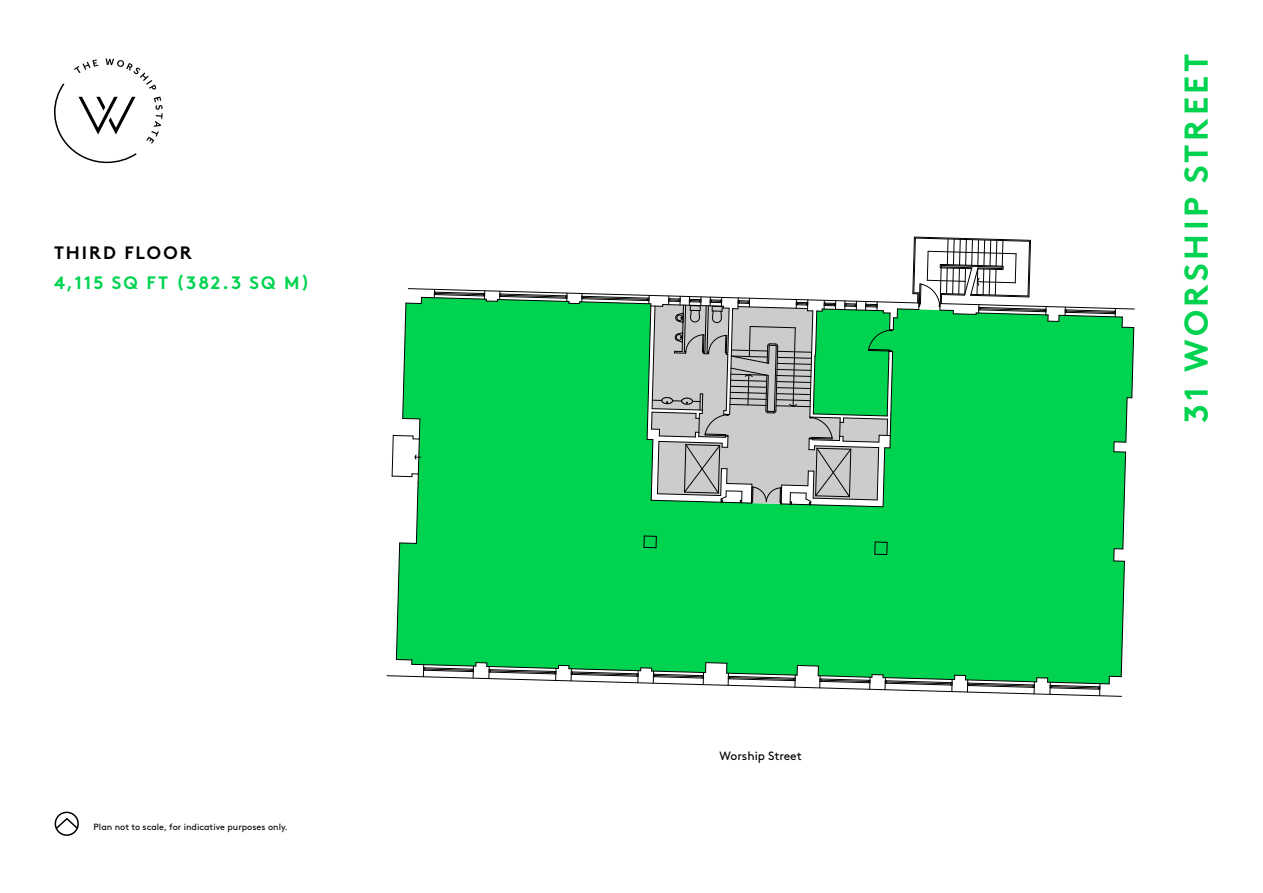
<style>
.page{position:relative;width:1263px;height:893px;background:#fff}
.page>*{position:absolute;margin:0;border:0;box-sizing:border-box;transform-origin:0 0}
.t1{font:700 33px "Brown";letter-spacing:.105em;color:#00d350}
.t2{font:700 18px "Brown";letter-spacing:.105em;color:#00d350}
.t3{font:700 18px "Brown";letter-spacing:.105em;color:#000}
.t4{font:12px "Brown";color:#000}
.t5{font:9px "Brown";color:#000}
</style>
<div class="page">
<div style="left:55px;top:812px;width:24px;height:24px;border:2px solid #000;border-radius:50%"></div>
<svg style="left:54px;top:817px;width:25px;height:13px"></svg>
<svg style="left:386px;top:236px;width:749px;height:461px"></svg>
<svg style="left:54px;top:58px;width:109px;height:105px"></svg>
<h2 class="t3" style="left:54px;top:239px;width:139px">THIRD FLOOR</h2>
<h2 class="t2" style="left:54px;top:268px;width:257px">4,115 SQ FT (382.3 SQ M)</h2>
<p class="t5" style="left:94px;top:820px;width:196px">Plan not to scale, for indicative purposes only.</p>
<h3 class="t4" style="left:719px;top:746px;width:84px">Worship Street</h3>
<h1 class="t1" style="left:1169px;top:423px;width:371px;rotate:-90deg">31 WORSHIP STREET</h1>
</div>
